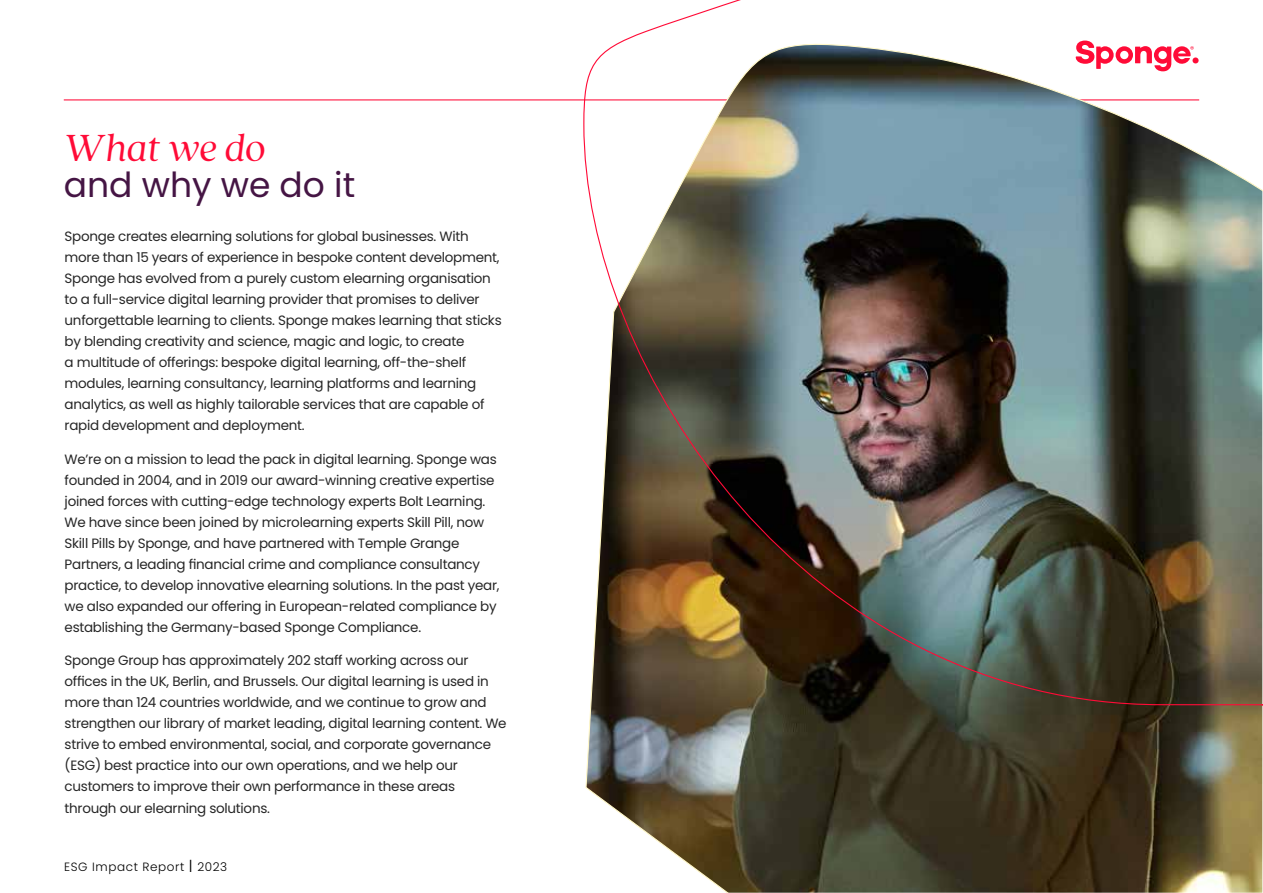
<style>
.page{position:relative;width:1263px;height:893px;background:#fff}
.page>*{position:absolute;margin:0;border:0;box-sizing:border-box;transform-origin:0 0}
.t1{font:italic 42px "Quincy CF";color:#ff0b37}
.t2{font:34.5px "Poppins";color:#451544}
.t3{font:13.5px/21px "Poppins";letter-spacing:-.02em;color:#262626}
.t4{font:300 12px "Poppins";letter-spacing:.05em;color:#000}
.s1{font-size:16.5px}
</style>
<div class="page">
<hr style="left:64px;top:99px;width:1135px;height:1px;background:#ff0b37">
<svg style="left:585px;top:706px;width:678px;height:187px"></svg>
<img style="left:583px;top:0;width:680px;height:706px">
<h1 class="t1" style="left:64px;top:118px;width:203px">What we do</h1>
<h2 class="t2" style="left:64px;top:165px;width:293px">and why we do it</h2>
<p class="t3" style="left:65px;top:226px;width:439px">Sponge creates elearning solutions for global businesses. With more than 15 years of experience in bespoke content development, Sponge has evolved from a purely custom elearning organisation to a full-service digital learning provider that promises to deliver unforgettable learning to clients. Sponge makes learning that sticks by blending creativity and science, magic and logic, to create<br>a multitude of offerings: bespoke digital learning, off-the-shelf modules, learning consultancy, learning platforms and learning analytics, as well as highly tailorable services that are capable of rapid development and deployment.</p>
<p class="t3" style="left:65px;top:448px;width:436px">We’re on a mission to lead the pack in digital learning. Sponge was founded in 2004, and in 2019 our award-winning creative expertise joined forces with cutting-edge technology experts Bolt Learning.<br>We have since been joined by microlearning experts Skill Pill, now Skill Pills by Sponge, and have partnered with Temple Grange Partners, a leading financial crime and compliance consultancy practice, to develop innovative elearning solutions. In the past year, we also expanded our offering in European-related compliance by establishing the Germany-based Sponge Compliance.</p>
<p class="t3" style="left:65px;top:650px;width:444px">Sponge Group has approximately 202 staff working across our offices in the UK, Berlin, and Brussels. Our digital learning is used in more than 124 countries worldwide, and we continue to grow and strengthen our library of market leading, digital learning content. We strive to embed environmental, social, and corporate governance (ESG) best practice into our own operations, and we help our customers to improve their own performance in these areas through our elearning solutions.</p>
<p class="t4" style="left:64px;top:859px;width:165px">ESG Impact Report <span class="s1">l</span> 2023</p>
</div>
